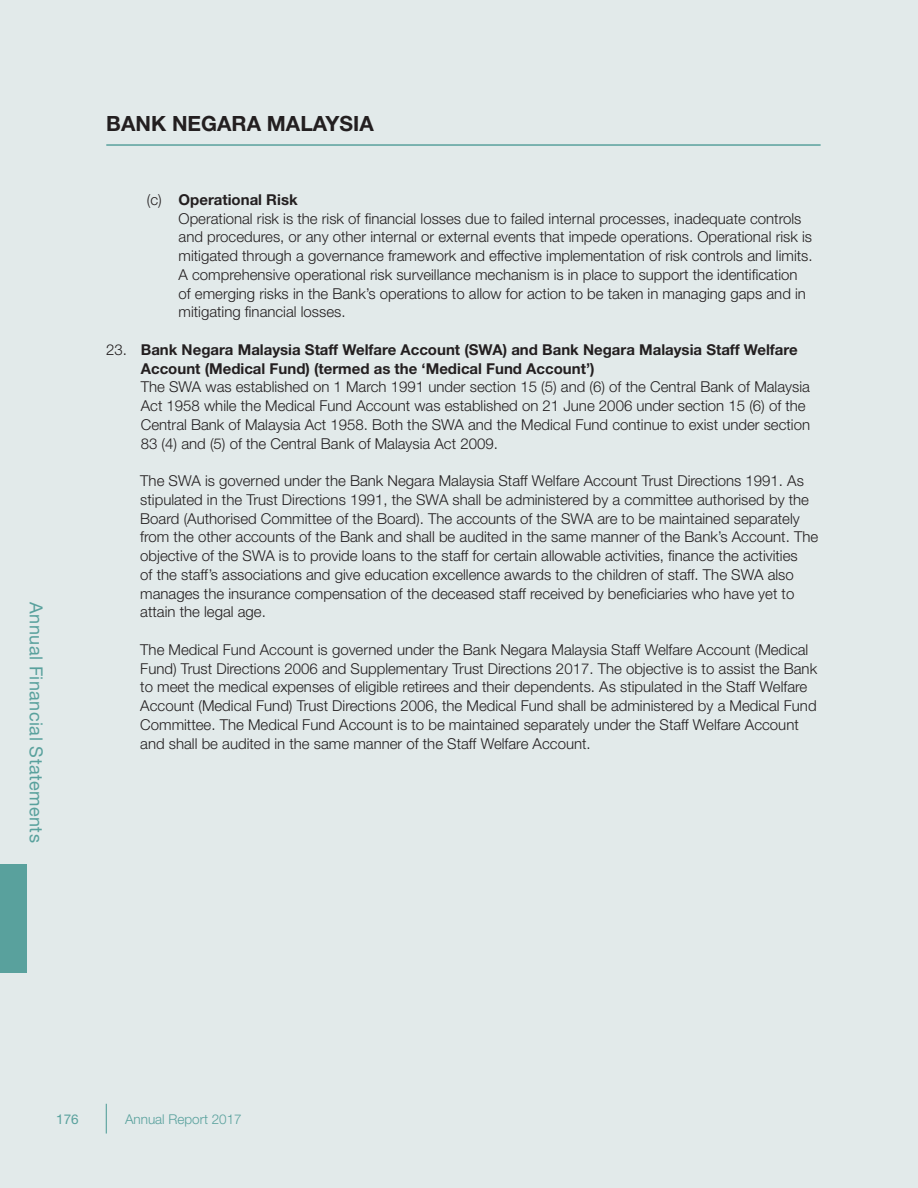
<style>
.page{position:relative;width:918px;height:1188px;background:#e2eaea}
.page>*{position:absolute;margin:0;border:0;box-sizing:border-box;transform-origin:0 0}
.t1{font:700 21px "Helvetica Neue";color:#231f20}
.t2{font:18px "Helvetica Neue";letter-spacing:.025em;color:#59a19d}
.t3{font:300 15px/18.8px "Helvetica Neue";color:#231f20}
.t4{font:700 15px/18.8px "Helvetica Neue";color:#231f20}
.t5{font:300 13.5px "Helvetica Neue";color:#59a19d}
.t6{font:13.5px "Helvetica Neue";color:#59a19d}
.s1{font-weight:700}
.s2{font-weight:300}
</style>
<div class="page">
<hr style="left:106px;top:1104px;width:1px;height:30px;background:#59a19d">
<div style="left:0;top:864px;width:27px;height:109px;background:#59a19d"></div>
<hr style="left:106px;top:144px;width:715px;height:2px;background:#59a19d">
<p class="t2" style="left:43px;top:602px;width:242px;rotate:90deg">Annual Financial Statements</p>
<h1 class="t1" style="left:106px;top:116px;width:269px">BANK NEGARA MALAYSIA</h1>
<p class="t3" style="left:179px;top:192px;width:636px;text-indent:-32px">(c) <span class="s1">Operational Risk<br></span>Operational risk is the risk of financial losses due to failed internal processes, inadequate controls and procedures, or any other internal or external events that impede operations. Operational risk is mitigated through a governance framework and effective implementation of risk controls and limits.<br>A comprehensive operational risk surveillance mechanism is in place to support the identification of emerging risks in the Bank’s operations to allow for action to be taken in managing gaps and in mitigating financial losses.</p>
<p class="t4" style="left:141px;top:341px;width:658px;text-indent:-34px"><span class="s2">23.</span> Bank Negara Malaysia Staff Welfare Account (SWA) and Bank Negara Malaysia Staff Welfare<br>Account (Medical Fund) (termed as the ‘Medical Fund Account’)</p>
<p class="t3" style="left:141px;top:379px;width:671px">The SWA was established on 1 March 1991 under section 15 (5) and (6) of the Central Bank of Malaysia Act 1958 while the Medical Fund Account was established on 21 June 2006 under section 15 (6) of the Central Bank of Malaysia Act 1958. Both the SWA and the Medical Fund continue to exist under section 83 (4) and (5) of the Central Bank of Malaysia Act 2009.</p>
<p class="t3" style="left:140px;top:473px;width:679px">The SWA is governed under the Bank Negara Malaysia Staff Welfare Account Trust Directions 1991. As stipulated in the Trust Directions 1991, the SWA shall be administered by a committee authorised by the Board (Authorised Committee of the Board). The accounts of the SWA are to be maintained separately from the other accounts of the Bank and shall be audited in the same manner of the Bank’s Account. The objective of the SWA is to provide loans to the staff for certain allowable activities, finance the activities<br>of the staff’s associations and give education excellence awards to the children of staff. The SWA also manages the insurance compensation of the deceased staff received by beneficiaries who have yet to attain the legal age.</p>
<p class="t3" style="left:140px;top:642px;width:678px">The Medical Fund Account is governed under the Bank Negara Malaysia Staff Welfare Account (Medical Fund) Trust Directions 2006 and Supplementary Trust Directions 2017. The objective is to assist the Bank to meet the medical expenses of eligible retirees and their dependents. As stipulated in the Staff Welfare Account (Medical Fund) Trust Directions 2006, the Medical Fund shall be administered by a Medical Fund Committee. The Medical Fund Account is to be maintained separately under the Staff Welfare Account and shall be audited in the same manner of the Staff Welfare Account.</p>
<p class="t6" style="left:56px;top:1114px;width:24px">176</p>
<p class="t5" style="left:125px;top:1114px;width:118px">Annual Report 2017</p>
</div>
